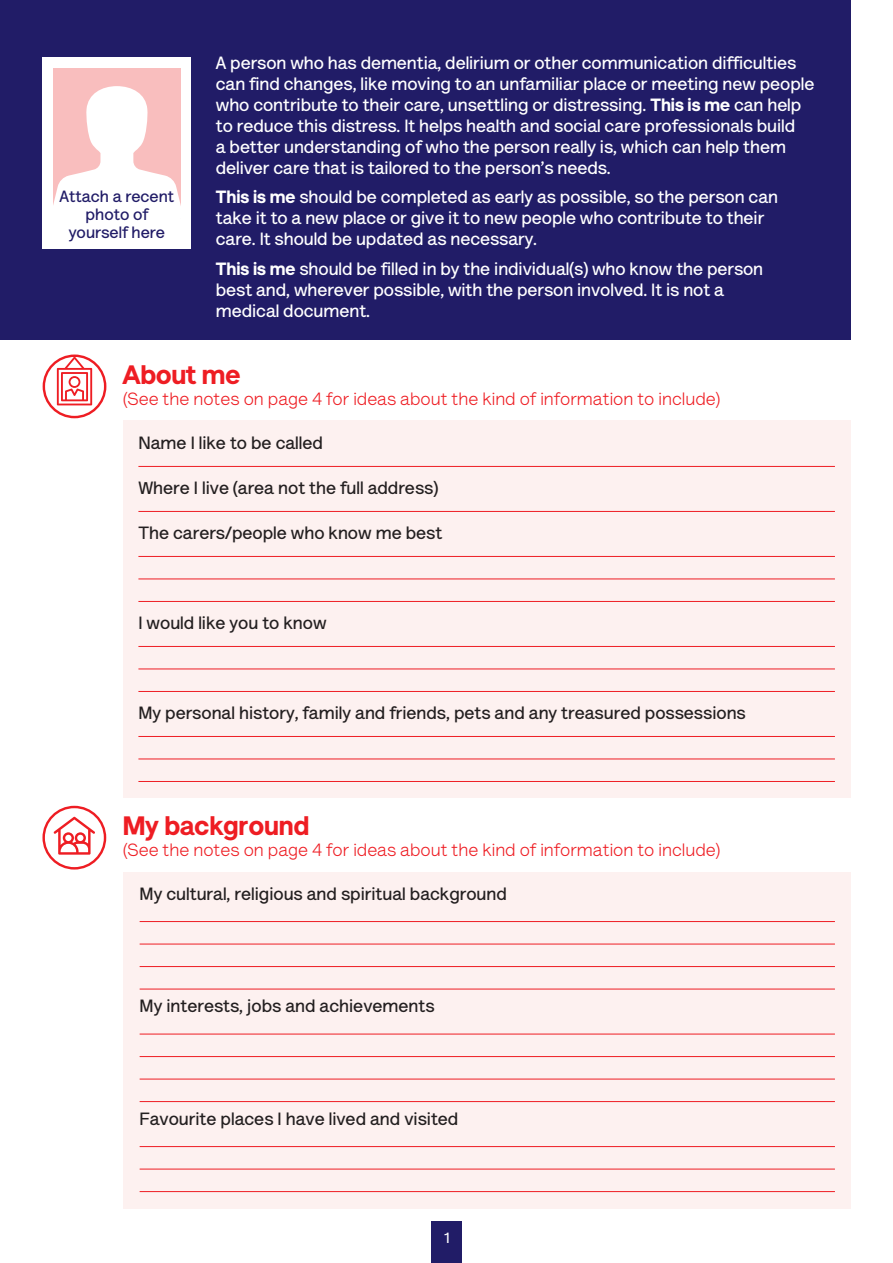
<style>
.page{position:relative;width:893px;height:1263px;background:#fff}
.page>*{position:absolute;margin:0;border:0;box-sizing:border-box;transform-origin:0 0}
.t1{font:900 27px "AS Lettera Text";color:#ee1d23}
.t2{font:700 18px/21px "AS Lettera Text";letter-spacing:-.005em;color:#fff}
.t3{font:700 18px "AS Lettera Text";color:#231f20}
.t4{font:18px "AS Lettera Text";color:#ee1d23}
.t5{font:700 16.5px/18px "AS Lettera Text";color:#211c67;text-align:center}
.t6{font:700 15px "AS Lettera Text";color:#fff}
.s1{font-weight:900}
</style>
<div class="page">
<div style="left:0;top:0;width:850px;height:339px;background:#211c67"></div>
<div style="left:123px;top:420px;width:727px;height:377px;background:#fdf1f0"></div>
<hr style="left:138px;top:466px;width:697px;height:1px;background:#ee1d23">
<hr style="left:138px;top:511px;width:697px;height:1px;background:#ee1d23">
<hr style="left:138px;top:556px;width:697px;height:1px;background:#ee1d23">
<hr style="left:138px;top:578px;width:697px;height:1px;background:#ee1d23">
<hr style="left:138px;top:601px;width:697px;height:1px;background:#ee1d23">
<hr style="left:138px;top:646px;width:697px;height:1px;background:#ee1d23">
<hr style="left:138px;top:668px;width:697px;height:1px;background:#ee1d23">
<hr style="left:138px;top:691px;width:697px;height:1px;background:#ee1d23">
<hr style="left:138px;top:736px;width:697px;height:1px;background:#ee1d23">
<hr style="left:138px;top:758px;width:697px;height:1px;background:#ee1d23">
<hr style="left:138px;top:781px;width:697px;height:1px;background:#ee1d23">
<svg style="left:43px;top:354px;width:63px;height:64px"></svg>
<div style="left:123px;top:872px;width:727px;height:337px;background:#fdf1f0"></div>
<hr style="left:140px;top:921px;width:695px;height:1px;background:#ee1d23">
<hr style="left:140px;top:944px;width:695px;height:1px;background:#ee1d23">
<hr style="left:140px;top:966px;width:695px;height:1px;background:#ee1d23">
<hr style="left:140px;top:989px;width:695px;height:1px;background:#ee1d23">
<hr style="left:140px;top:1034px;width:695px;height:1px;background:#ee1d23">
<hr style="left:140px;top:1056px;width:695px;height:1px;background:#ee1d23">
<hr style="left:140px;top:1079px;width:695px;height:1px;background:#ee1d23">
<hr style="left:140px;top:1101px;width:695px;height:1px;background:#ee1d23">
<hr style="left:140px;top:1146px;width:695px;height:1px;background:#ee1d23">
<hr style="left:140px;top:1169px;width:695px;height:1px;background:#ee1d23">
<hr style="left:140px;top:1191px;width:695px;height:1px;background:#ee1d23">
<svg style="left:42px;top:806px;width:64px;height:63px"></svg>
<div style="left:432px;top:1221px;width:30px;height:42px;background:#211c67"></div>
<div style="left:43px;top:58px;width:148px;height:191px;background:#fff"></div>
<div style="left:53px;top:68px;width:128px;height:150px;background:#f9bebe"></div>
<svg style="left:53px;top:86px;width:128px;height:132px"></svg>
<p class="t5" style="left:60px;top:186px;width:116px">Attach a recent photo of yourself here</p>
<p class="t2" style="left:216px;top:51px;width:600px">A person who has dementia, delirium or other communication difficulties can find changes, like moving to an unfamiliar place or meeting new people who contribute to their care, unsettling or distressing. <span class="s1">This is me</span> can help to reduce this distress. It helps health and social care professionals build<br>a better understanding of who the person really is, which can help them deliver care that is tailored to the person’s needs.</p>
<p class="t2" style="left:216px;top:185px;width:564px"><span class="s1">This is me</span> should be completed as early as possible, so the person can take it to a new place or give it to new people who contribute to their care. It should be updated as necessary.</p>
<p class="t2" style="left:216px;top:257px;width:549px"><span class="s1">This is me</span> should be filled in by the individual(s) who know the person best and, wherever possible, with the person involved. It is not a medical document.</p>
<h1 class="t1" style="left:123px;top:352px;width:119px">About me</h1>
<p class="t4" style="left:123px;top:386px;width:599px">(See the notes on page 4 for ideas about the kind of information to include)</p>
<p class="t3" style="left:138px;top:429px;width:186px">Name I like to be called</p>
<p class="t3" style="left:138px;top:474px;width:301px">Where I live (area not the full address)</p>
<p class="t3" style="left:138px;top:519px;width:305px">The carers/people who know me best</p>
<p class="t3" style="left:138px;top:609px;width:190px">I would like you to know</p>
<p class="t3" style="left:138px;top:699px;width:609px">My personal history, family and friends, pets and any treasured possessions</p>
<h1 class="t1" style="left:123px;top:803px;width:188px">My background</h1>
<p class="t4" style="left:123px;top:837px;width:599px">(See the notes on page 4 for ideas about the kind of information to include)</p>
<p class="t3" style="left:140px;top:880px;width:369px">My cultural, religious and spiritual background</p>
<p class="t3" style="left:140px;top:992px;width:296px">My interests, jobs and achievements</p>
<p class="t3" style="left:140px;top:1105px;width:320px">Favourite places I have lived and visited</p>
<p class="t6" style="left:443px;top:1227px;width:10px">1</p>
</div>
